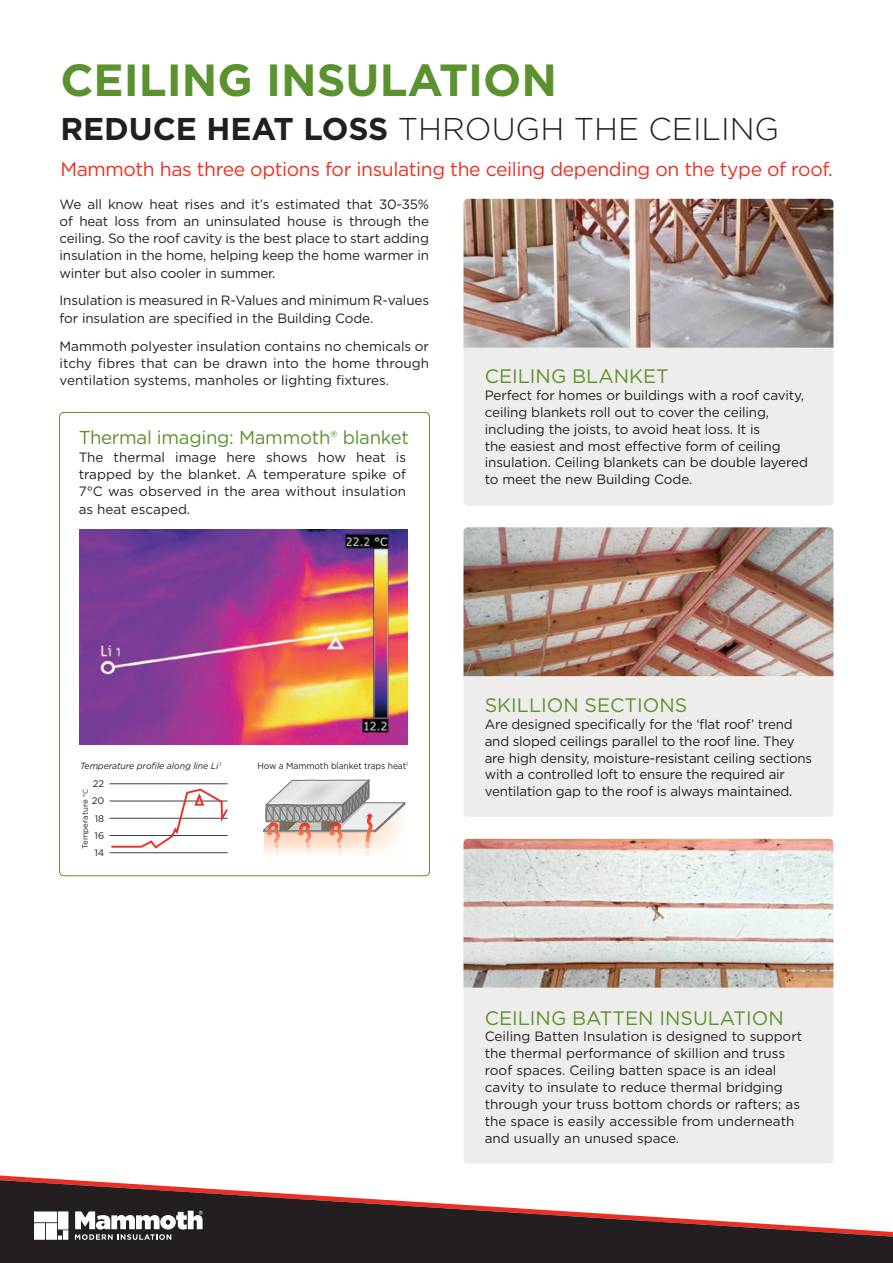
<style>
.page{position:relative;width:893px;height:1263px;background:#fff}
.page>*{position:absolute;margin:0;border:0;box-sizing:border-box;transform-origin:0 0}
.t1{font:700 45px "Gotham";color:#5b922f}
.t2{font:300 31.5px "Gotham";color:#231f20}
.t3{font:19.5px "Gotham";letter-spacing:-.02em;color:#ee2e22}
.t4{font:19.5px "Gotham";color:#5b922f}
.t5{font:18.75px "Gotham";letter-spacing:-.015em;color:#5b922f}
.t6{font:13.5px/16.8px "Gotham";letter-spacing:-.01em;color:#231f20}
.t7{font:9.6px/17.4px "Gotham";color:#231f20;text-align:center}
.t8{font:italic 9px "Gotham";letter-spacing:-.01em;color:#231f20}
.t9{font:9px "Gotham";letter-spacing:-.01em;color:#231f20;scale:.95 1}
.t10{font:7.8px "Gotham";color:#231f20}
.s1{font-weight:700}
.s2{font-size:6.75px}
</style>
<div class="page">
<img style="left:80px;top:529px;width:328px;height:216px">
<hr style="left:110px;top:852px;width:118px;height:1px;background:#3e3e3f">
<hr style="left:110px;top:783px;width:118px;height:1px;background:#3e3e3f">
<svg style="left:110px;top:788px;width:118px;height:61px"></svg>
<svg style="left:263px;top:779px;width:142px;height:63px"></svg>
<svg style="left:263px;top:842px;width:142px;height:14px"></svg>
<div style="left:464px;top:348px;width:369px;height:158px;background:#efedec"></div>
<div style="left:463px;top:676px;width:370px;height:141px;background:#efedec"></div>
<div style="left:464px;top:988px;width:369px;height:175px;background:#efedec"></div>
<img style="left:463px;top:199px;width:370px;height:149px">
<img style="left:463px;top:527px;width:370px;height:149px">
<img style="left:463px;top:839px;width:370px;height:149px">
<svg style="left:0;top:1180px;width:893px;height:83px;fill:#231f20"></svg>
<div style="left:34px;top:1223px;width:11px;height:17px;background:#fff"></div>
<div style="left:46px;top:1223px;width:11px;height:17px;background:#fff"></div>
<div style="left:58px;top:1211px;width:10px;height:18px;background:#fff"></div>
<div style="left:34px;top:1211px;width:23px;height:11px;background:#fff"></div>
<div style="left:63px;top:1230px;width:5px;height:10px;background:#fff"></div>
<svg style="left:58px;top:1235px;width:4px;height:5px"></svg>
<svg style="left:75px;top:1211px;width:128px;height:29px"></svg>
<h1 class="t1" style="left:60px;top:50px;width:498px">CEILING INSULATION</h1>
<h2 class="t2" style="left:60px;top:109px;width:720px"><span class="s1">REDUCE HEAT LOSS</span> THROUGH THE CEILING</h2>
<h3 class="t3" style="left:60px;top:157px;width:774px">Mammoth has three options for insulating the ceiling depending on the type of roof.</h3>
<p class="t6" style="left:60px;top:195px;width:371px;line-height:17.2px;text-align:justify">We all know heat rises and it’s estimated that 30-35% of heat loss from an uninsulated house is through the ceiling. So the roof cavity is the best place to start adding insulation in the home, helping keep the home warmer in winter but also cooler in summer.</p>
<p class="t6" style="left:60px;top:292px;width:371px;line-height:17.2px">Insulation is measured in R-Values and minimum R-values for insulation are specified in the Building Code.</p>
<p class="t6" style="left:60px;top:337px;width:371px;line-height:17.2px;text-align:justify">Mammoth polyester insulation contains no chemicals or itchy fibres that can be drawn into the home through ventilation systems, manholes or lighting fixtures.</p>
<h3 class="t5" style="left:79px;top:425px;width:332px">Thermal imaging: Mammoth® blanket</h3>
<p class="t6" style="left:79px;top:448px;width:329px;line-height:17.2px;text-align:justify">The thermal image here shows how heat is trapped by the blanket. A temperature spike of 7°C was observed in the area without insulation as heat escaped.</p>
<h3 class="t4" style="left:485px;top:364px;width:186px">CEILING BLANKET</h3>
<p class="t6" style="left:485px;top:386px;width:325px">Perfect for homes or buildings with a roof cavity, ceiling blankets roll out to cover the ceiling, including the joists, to avoid heat loss. It is<br>the easiest and most effective form of ceiling insulation. Ceiling blankets can be double layered to meet the new Building Code.</p>
<p class="t8" style="left:80px;top:760px;width:143px">Temperature profile along line Li <sup>1</sup></p>
<p class="t9" style="left:257px;top:760px;width:160px">How a Mammoth blanket traps heat<sup>1</sup></p>
<p class="t7" style="left:92px;top:774px;width:14px">22<br>20<br>18<br>16<br>14</p>
<p class="t10" style="left:80px;top:849px;width:61px;rotate:-90deg">Temperature <span class="s2">°C</span></p>
<h3 class="t4" style="left:485px;top:692px;width:204px">SKILLION SECTIONS</h3>
<p class="t6" style="left:485px;top:715px;width:329px">Are designed specifically for the ‘flat roof’ trend and sloped ceilings parallel to the roof line. They are high density, moisture-resistant ceiling sections with a controlled loft to ensure the required air ventilation gap to the roof is always maintained.</p>
<h3 class="t4" style="left:485px;top:1005px;width:301px">CEILING BATTEN INSULATION</h3>
<p class="t6" style="left:485px;top:1028px;width:319px">Ceiling Batten Insulation is designed to support the thermal performance of skillion and truss roof spaces. Ceiling batten space is an ideal cavity to insulate to reduce thermal bridging through your truss bottom chords or rafters; as the space is easily accessible from underneath and usually an unused space.</p>
</div>
